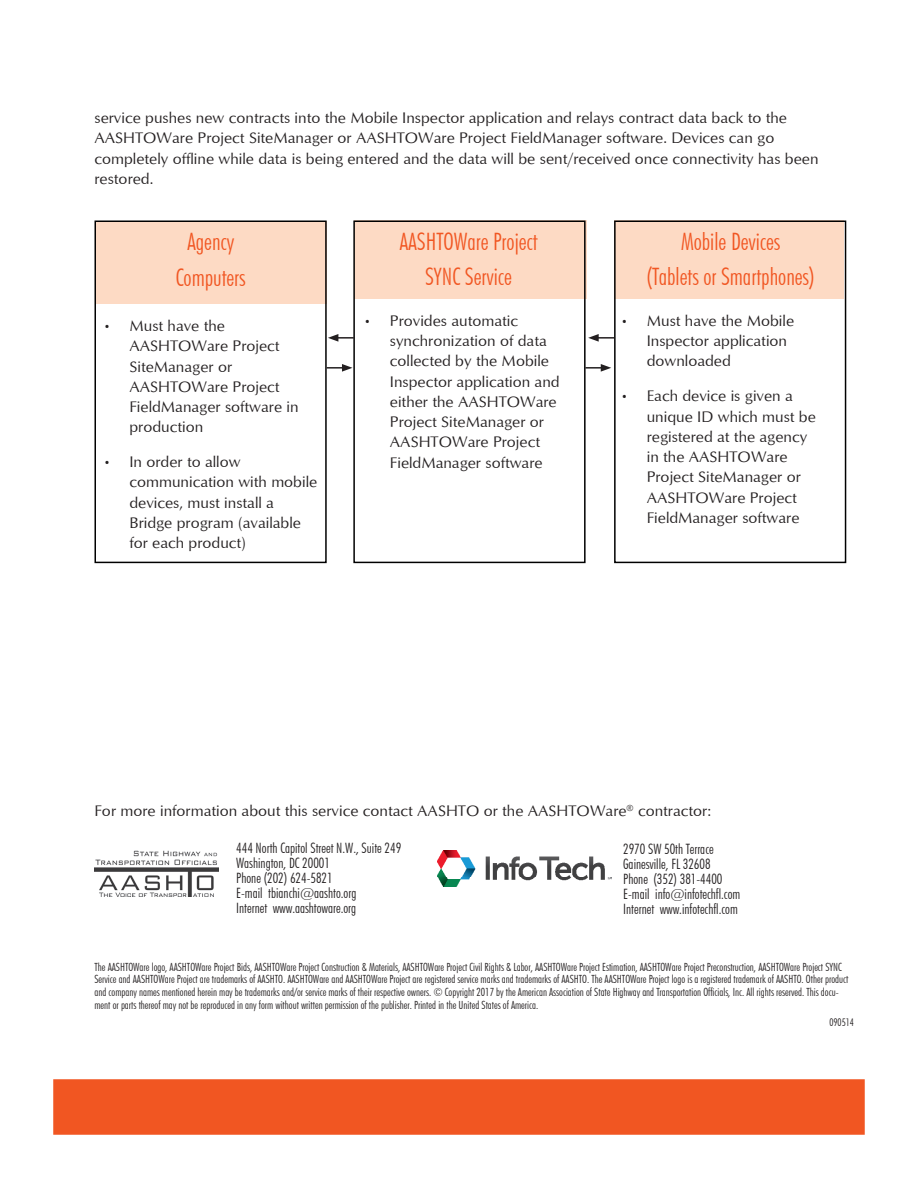
<style>
.page{position:relative;width:918px;height:1188px;background:#fff}
.page>*{position:absolute;margin:0;border:0;box-sizing:border-box;transform-origin:0 0}
.subhead{font:300 condensed 24px "Futura BT";color:#f15622}
.Body_text{font:15.75px/20.2px "Optimum";color:#231f20}
.Copyright_text{font:300 condensed 14.25px "Futura BT";color:#231f20}
.Copyright_text_small{font:300 condensed 11.25px/12.8px "Futura BT";color:#231f20}
.Copyright_text_small-2{font:300 condensed 10.5px "Futura BT";color:#231f20}
</style>
<div class="page">
<div style="left:53px;top:1079px;width:812px;height:56px;background:#f15622;border:2px solid #f15622"></div>
<img style="left:94px;top:850px;width:125px;height:47px">
<img style="left:437px;top:850px;width:175px;height:37px">
<div style="left:95px;top:221px;width:232px;height:83px;background:#fddac4"></div>
<div style="left:94px;top:220px;width:233px;height:343px;border:2px solid #000"></div>
<div style="left:354px;top:220px;width:233px;height:79px;background:#fddac4"></div>
<div style="left:353px;top:220px;width:233px;height:343px;border:2px solid #000"></div>
<div style="left:614px;top:220px;width:230px;height:79px;background:#fddac4"></div>
<div style="left:614px;top:220px;width:232px;height:343px;border:2px solid #000"></div>
<svg style="left:328px;top:334px;width:26px;height:8px"></svg>
<svg style="left:588px;top:334px;width:26px;height:8px"></svg>
<svg style="left:585px;top:364px;width:26px;height:8px"></svg>
<svg style="left:327px;top:364px;width:25px;height:8px"></svg>
<p class="Body_text" style="left:94px;top:107px;width:726px">service pushes new contracts into the Mobile Inspector application and relays contract data back to the AASHTOWare Project SiteManager or AASHTOWare Project FieldManager software. Devices can go completely offline while data is being entered and the data will be sent/received once connectivity has been restored.</p>
<p class="subhead" style="left:187px;top:227px;width:49px">Agency</p>
<p class="subhead" style="left:176px;top:262px;width:71px">Computers</p>
<p class="Body_text" style="left:129px;top:315px;width:171px;text-indent:-27px">• Must have the<br>AASHTOWare Project<br>SiteManager or<br>AASHTOWare Project<br>FieldManager software in production</p>
<p class="Body_text" style="left:129px;top:451px;width:189px;text-indent:-27px">• In order to allow communication with mobile devices, must install a<br>Bridge program (available for each product)</p>
<p class="subhead" style="left:399px;top:226px;width:140px">AASHTOWare Project</p>
<p class="subhead" style="left:425px;top:262px;width:88px">SYNC Service</p>
<p class="Body_text" style="left:390px;top:310px;width:171px;text-indent:-27px">• Provides automatic synchronization of data collected by the Mobile<br>Inspector application and either the AASHTOWare<br>Project SiteManager or<br>AASHTOWare Project<br>FieldManager software</p>
<p class="subhead" style="left:681px;top:226px;width:101px">Mobile Devices</p>
<p class="subhead" style="left:646px;top:262px;width:170px">(Tablets or Smartphones)</p>
<p class="Body_text" style="left:647px;top:310px;width:149px;text-indent:-27px">• Must have the Mobile<br>Inspector application downloaded</p>
<p class="Body_text" style="left:647px;top:385px;width:171px;text-indent:-27px">• Each device is given a unique ID which must be registered at the agency in the AASHTOWare<br>Project SiteManager or<br>AASHTOWare Project<br>FieldManager software</p>
<p class="Body_text" style="left:94px;top:800px;width:618px">For more information about this service contact AASHTO or the AASHTOWare<sup>®</sup> contractor:</p>
<p class="Copyright_text" style="left:236px;top:839px;width:166px">444 North Capitol Street N.W., Suite 249</p>
<p class="Copyright_text" style="left:236px;top:854px;width:95px">Washington, DC 20001</p>
<p class="Copyright_text" style="left:236px;top:869px;width:98px">Phone (202) 624-5821</p>
<p class="Copyright_text" style="left:236px;top:884px;width:122px">E-mail tbianchi@aashto.org</p>
<p class="Copyright_text" style="left:236px;top:899px;width:122px">Internet www.aashtoware.org</p>
<p class="Copyright_text" style="left:623px;top:840px;width:92px">2970 SW 50th Terrace</p>
<p class="Copyright_text" style="left:623px;top:855px;width:89px">Gainesville, FL 32608</p>
<p class="Copyright_text" style="left:623px;top:870px;width:101px">Phone (352) 381-4400</p>
<p class="Copyright_text" style="left:623px;top:885px;width:119px">E-mail info@infotechfl.com</p>
<p class="Copyright_text" style="left:623px;top:900px;width:116px">Internet www.infotechfl.com</p>
<p class="Copyright_text_small" style="left:94px;top:960px;width:756px">The AASHTOWare logo, AASHTOWare Project Bids, AASHTOWare Project Construction &amp; Materials, AASHTOWare Project Civil Rights &amp; Labor, AASHTOWare Project Estimation, AASHTOWare Project Preconstruction, AASHTOWare Project SYNC Service and AASHTOWare Project are trademarks of AASHTO. AASHTOWare and AASHTOWare Project are registered service marks and trademarks of AASHTO. The AASHTOWare Project logo is a registered trademark of AASHTO. Other product and company names mentioned herein may be trademarks and/or service marks of their respective owners. © Copyright 2017 by the American Association of State Highway and Transportation Officials, Inc. All rights reserved. This docu&shy;ment or parts thereof may not be reproduced in any form without written permission of the publisher. Printed in the United States of America.</p>
<p class="Copyright_text_small-2" style="left:829px;top:1016px;width:26px">090514</p>
</div>
